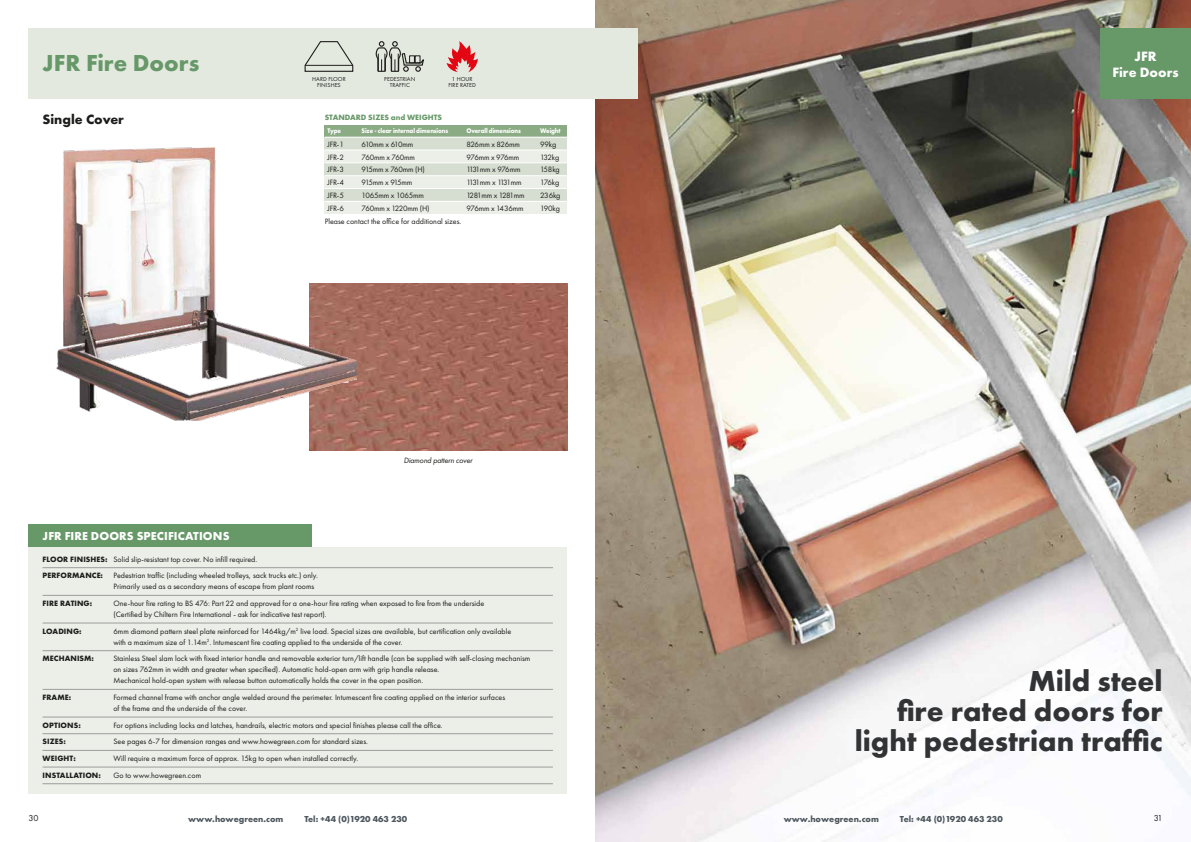
<style>
.page{position:relative;width:1191px;height:842px;background:#fff}
.page>*{position:absolute;margin:0;border:0;box-sizing:border-box;transform-origin:0 0}
.t1{font:700 30px/30px "Futura PT";color:#323335;text-align:right}
.t2{font:700 24px "Futura PT";color:#679868}
.t3{font:700 14px/16px "Futura PT";color:#fff;text-align:center}
.t4{font:700 14px "Futura PT";color:#1d1d1b}
.t5{font:700 12px "Futura PT";letter-spacing:.01em;color:#fff}
.t6{font:700 9px "Futura PT";color:#4c565c}
.t7{font:9px "Futura PT";color:#1d1d1b}
.t8{font:8px/11px "Futura PT";color:#1d1d1b}
.t9{font:700 8px "Futura PT";letter-spacing:.01em;color:#1d1d1b}
.t10{font:8px "Futura PT";letter-spacing:-.02em;color:#1d1d1b}
.t11{font:700 8px "Futura PT";color:#679868}
.t12{font:8px "Futura PT";letter-spacing:-.04em;color:#1d1d1b}
.t13{font:italic 8px "Futura PT";letter-spacing:-.02em;color:#1d1d1b}
.t14{font:8px "Futura PT";letter-spacing:-.155em;color:#1d1d1b}
.t15{font:8px "Futura PT";letter-spacing:-.06em;color:#1d1d1b}
.t16{font:8px "Futura PT";letter-spacing:-.055em;color:#1d1d1b}
.t17{font:8px "Futura PT";letter-spacing:-.05em;color:#1d1d1b}
.t18{font:8px "Futura PT";letter-spacing:-.075em;color:#1d1d1b}
.t19{font:700 7px "Futura PT";letter-spacing:-.02em;color:#fff;scale:.9 1}
.t20{font:6px/6px "Futura PT";letter-spacing:.01em;color:#1d1d1b;text-align:center}
.s1{font-weight:700}
</style>
<div class="page">
<img style="left:309px;top:283px;width:258px;height:168px">
<img style="left:57px;top:147px;width:299px;height:274px">
<img style="left:595px;top:0;width:596px;height:842px">
<div style="left:28px;top:547px;width:539px;height:247px;background:#ebefe8"></div>
<div style="left:28px;top:524px;width:284px;height:23px;background:#679868"></div>
<hr style="left:43px;top:567px;width:510px;height:1px;background:#9d9d9c">
<hr style="left:43px;top:595px;width:510px;height:1px;background:#9d9d9c">
<hr style="left:43px;top:623px;width:510px;height:1px;background:#9d9d9c">
<hr style="left:43px;top:650px;width:510px;height:1px;background:#9d9d9c">
<hr style="left:43px;top:689px;width:510px;height:1px;background:#9d9d9c">
<hr style="left:43px;top:717px;width:510px;height:1px;background:#9d9d9c">
<hr style="left:43px;top:733px;width:510px;height:1px;background:#9d9d9c">
<hr style="left:43px;top:750px;width:510px;height:1px;background:#9d9d9c">
<hr style="left:43px;top:767px;width:510px;height:1px;background:#9d9d9c">
<hr style="left:43px;top:783px;width:510px;height:1px;background:#9d9d9c">
<div style="left:1100px;top:28px;width:91px;height:71px;background:#679868"></div>
<div style="left:28px;top:28px;width:610px;height:71px;background:#e4e9e0"></div>
<svg style="left:304px;top:41px;width:49px;height:31px"></svg>
<svg style="left:376px;top:41px;width:48px;height:31px"></svg>
<svg style="left:446px;top:41px;width:32px;height:31px"></svg>
<div style="left:325px;top:189px;width:242px;height:12px;background:#d6ded1"></div>
<div style="left:325px;top:125px;width:242px;height:12px;background:#8bab84"></div>
<div style="left:325px;top:137px;width:242px;height:13px;background:#d6ded1"></div>
<div style="left:325px;top:163px;width:242px;height:13px;background:#d6ded1"></div>
<div style="left:325px;top:150px;width:242px;height:13px;background:#ebefe8"></div>
<div style="left:325px;top:176px;width:242px;height:13px;background:#ebefe8"></div>
<div style="left:325px;top:201px;width:242px;height:13px;background:#ebefe8"></div>
<hr style="left:325px;top:137px;width:242px;height:1px;background:#fff">
<hr style="left:325px;top:150px;width:242px;height:1px;background:#fff">
<hr style="left:325px;top:162px;width:242px;height:1px;background:#fff">
<hr style="left:325px;top:175px;width:242px;height:1px;background:#fff">
<hr style="left:325px;top:188px;width:242px;height:1px;background:#fff">
<hr style="left:325px;top:201px;width:242px;height:1px;background:#fff">
<h2 class="t2" style="left:43px;top:47px;width:158px">JFR Fire Doors</h2>
<h3 class="t4" style="left:43px;top:110px;width:83px">Single Cover</h3>
<p class="t20" style="left:312px;top:76px;width:35px">HARD FLOOR<br>FINISHES</p>
<p class="t20" style="left:384px;top:76px;width:33px">PEDESTRIAN<br>TRAFFIC</p>
<p class="t20" style="left:448px;top:76px;width:29px">1 HOUR<br>FIRE RATED</p>
<p class="t11" style="left:325px;top:112px;width:119px">STANDARD SIZES and WEIGHTS</p>
<p class="t19" style="left:327px;top:126px;width:17px">Type</p>
<p class="t19" style="left:361px;top:126px;width:98px">Size - clear internal dimensions</p>
<p class="t19" style="left:466px;top:126px;width:62px">Overall dimensions</p>
<p class="t19" style="left:540px;top:126px;width:24px">Weight</p>
<p class="t8" style="left:327px;top:139px;width:18px">JFR-1</p>
<p class="t17" style="left:361px;top:139px;width:53px">610mm x 610mm</p>
<p class="t12" style="left:466px;top:139px;width:55px">826mm x 826mm</p>
<p class="t8" style="left:540px;top:139px;width:18px">99kg</p>
<p class="t8" style="left:327px;top:151px;width:18px">JFR-2</p>
<p class="t10" style="left:361px;top:152px;width:55px">760mm x 760mm</p>
<p class="t12" style="left:466px;top:152px;width:54px">976mm x 976mm</p>
<p class="t8" style="left:540px;top:151px;width:21px">132kg</p>
<p class="t8" style="left:327px;top:164px;width:18px">JFR-3</p>
<p class="t10" style="left:361px;top:165px;width:65px">915mm x 760mm (H)</p>
<p class="t16" style="left:466px;top:165px;width:56px">1131mm x 976mm</p>
<p class="t8" style="left:540px;top:164px;width:21px">158kg</p>
<p class="t8" style="left:327px;top:177px;width:18px">JFR-4</p>
<p class="t18" style="left:361px;top:178px;width:52px">915mm x 915mm</p>
<p class="t14" style="left:466px;top:178px;width:57px">1131mm x 1131mm</p>
<p class="t8" style="left:540px;top:177px;width:21px">176kg</p>
<p class="t8" style="left:327px;top:190px;width:18px">JFR-5</p>
<p class="t10" style="left:361px;top:191px;width:64px">1065mm x 1065mm</p>
<p class="t15" style="left:466px;top:191px;width:60px">1281mm x 1281mm</p>
<p class="t8" style="left:540px;top:190px;width:22px">236kg</p>
<p class="t8" style="left:327px;top:203px;width:18px">JFR-6</p>
<p class="t10" style="left:361px;top:204px;width:69px">760mm x 1220mm (H)</p>
<p class="t10" style="left:466px;top:204px;width:59px">976mm x 1436mm</p>
<p class="t8" style="left:540px;top:203px;width:21px">190kg</p>
<p class="t8" style="left:325px;top:216px;width:138px">Please contact the office for additional sizes.</p>
<p class="t13" style="left:404px;top:455px;width:70px">Diamond pattern cover</p>
<h3 class="t5" style="left:43px;top:529px;width:188px">JFR FIRE DOORS SPECIFICATIONS</h3>
<p class="t8" style="left:43px;top:551px;width:216px;line-height:16.7px"><span class="s1">FLOOR FINISHES:</span> Solid slip-resistant top cover. No infill required.<br><span class="s1">PERFORMANCE:</span></p>
<p class="t8" style="left:113px;top:570px;width:206px">Pedestrian traffic (including wheeled trolleys, sack trucks etc.) only.<br>Primarily used as a secondary means of escape from plant rooms</p>
<p class="t9" style="left:43px;top:598px;width:51px">FIRE RATING:</p>
<p class="t8" style="left:113px;top:598px;width:372px">One-hour fire rating to BS 476: Part 22 and approved for a one-hour fire rating when exposed to fire from the underside (Certified by Chiltern Fire International - ask for indicative test report).</p>
<p class="t9" style="left:43px;top:626px;width:41px">LOADING:</p>
<p class="t8" style="left:113px;top:625px;width:399px">6mm diamond pattern steel plate reinforced for 1464kg/m<sup>2</sup> live load. Special sizes are available, but certification only available with a maximum size of 1.14m<sup>2</sup>. Intumescent fire coating applied to the underside of the cover.</p>
<p class="t9" style="left:43px;top:654px;width:53px">MECHANISM:</p>
<p class="t8" style="left:113px;top:653px;width:418px">Stainless Steel slam lock with fixed interior handle and removable exterior turn/lift handle (can be supplied with self-closing mechanism on sizes 762mm in width and greater when specified). Automatic hold-open arm with grip handle release.<br>Mechanical hold-open system with release button automatically holds the cover in the open position.</p>
<p class="t9" style="left:43px;top:692px;width:30px">FRAME:</p>
<p class="t8" style="left:113px;top:692px;width:393px">Formed channel frame with anchor angle welded around the perimeter. Intumescent fire coating applied on the interior surfaces of the frame and the underside of the cover.</p>
<p class="t9" style="left:43px;top:720px;width:40px">OPTIONS:</p>
<p class="t8" style="left:113px;top:720px;width:331px">For options including locks and latches, handrails, electric motors and special finishes please call the office.</p>
<p class="t9" style="left:43px;top:737px;width:25px">SIZES:</p>
<p class="t8" style="left:113px;top:736px;width:256px">See pages 6-7 for dimension ranges and www.howegreen.com for standard sizes.</p>
<p class="t9" style="left:43px;top:753px;width:35px">WEIGHT:</p>
<p class="t8" style="left:113px;top:753px;width:246px">Will require a maximum force of approx. 15kg to open when installed correctly.</p>
<p class="t9" style="left:43px;top:770px;width:60px">INSTALLATION:</p>
<p class="t8" style="left:113px;top:770px;width:89px">Go to www.howegreen.com</p>
<h3 class="t3" style="left:1112px;top:48px;width:68px">JFR<br>Fire Doors</h3>
<h1 class="t1" style="left:855px;top:665px;width:309px">Mild steel<br>fire rated doors for light pedestrian traffic</h1>
<p class="t7" style="left:28px;top:812px;width:12px">30</p>
<p class="t6" style="left:188px;top:813px;width:97px">www.howegreen.com</p>
<p class="t6" style="left:304px;top:813px;width:104px">Tel: +44 (0)1920 463 230</p>
<p class="t7" style="left:1153px;top:812px;width:10px">31</p>
<p class="t6" style="left:783px;top:813px;width:97px">www.howegreen.com</p>
<p class="t6" style="left:900px;top:813px;width:104px">Tel: +44 (0)1920 463 230</p>
</div>
